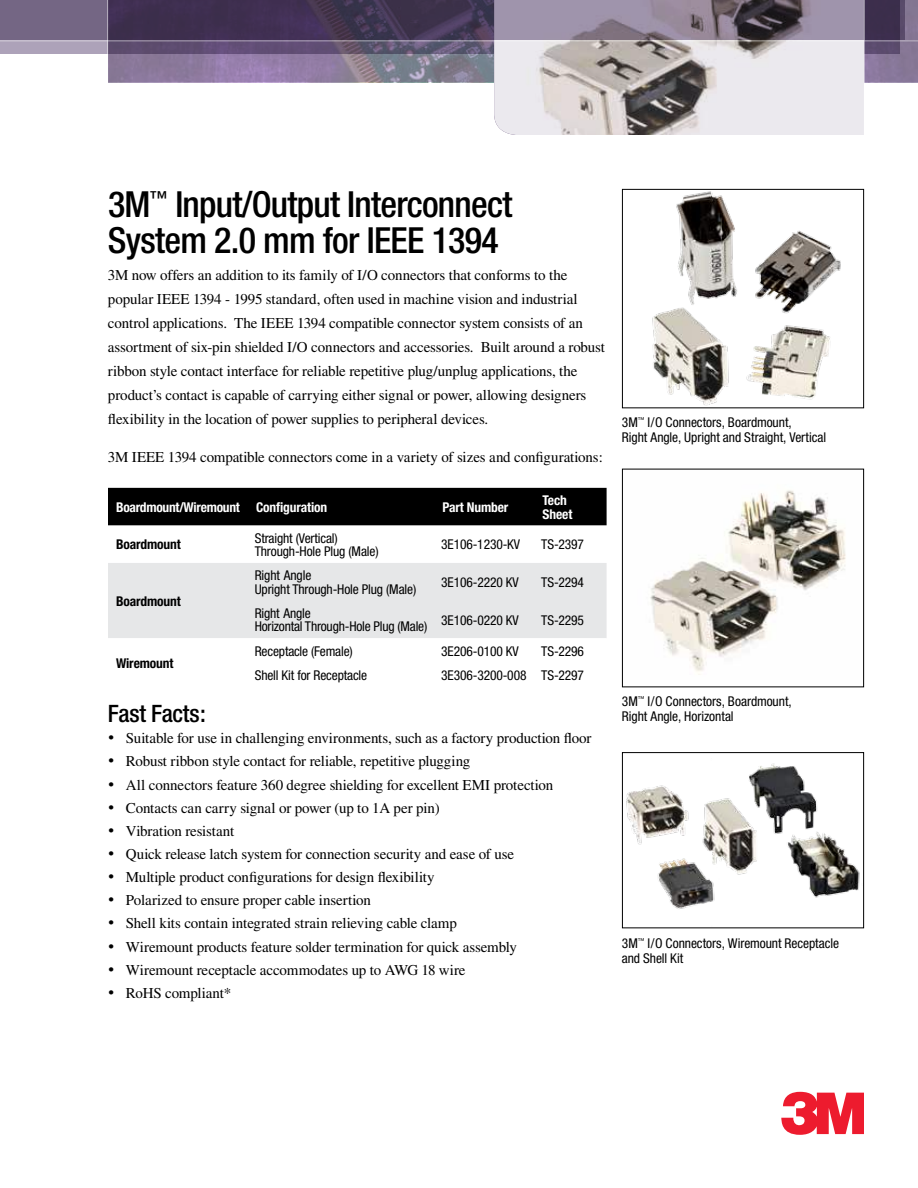
<style>
.page{position:relative;width:918px;height:1188px;background:#fff}
.page>*{position:absolute;margin:0;border:0;box-sizing:border-box;transform-origin:0 0}
.t1{font:500 condensed 36px/36px "Helvetica Neue";letter-spacing:-.02em;color:#000}
.t2{font:500 condensed 24px "Helvetica Neue";letter-spacing:-.01em;color:#000}
.t3{font:15px/24px "Times";letter-spacing:-.01em;color:#000}
.t4{font:condensed 13.5px/15px "Helvetica Neue";letter-spacing:-.01em;color:#000}
.t5{font:700 condensed 13.5px/13.5px "Helvetica Neue";letter-spacing:-.01em;color:#fff}
.t6{font:700 condensed 13.5px "Helvetica Neue";letter-spacing:-.01em;color:#000}
</style>
<div class="page">
<svg style="left:781px;top:1092px;width:83px;height:43px"></svg>
<svg style="left:0;top:41px;width:107px;height:13px"></svg>
<img style="left:108px;top:0;width:810px;height:82px">
<img style="left:494px;top:41px;width:370px;height:94px">
<svg style="left:0;top:0;width:905px;height:40px;background:#635670"></svg>
<hr style="left:107px;top:0;width:1px;height:86px;background:#fff">
<hr style="left:0;top:40px;width:918px;height:1px;background:#fff">
<hr style="left:864px;top:0;width:1px;height:147px;background:#fff">
<img style="left:652px;top:191px;width:189px;height:215px">
<div style="left:622px;top:189px;width:242px;height:219px;border:1px solid #000"></div>
<img style="left:650px;top:490px;width:196px;height:185px">
<div style="left:622px;top:469px;width:242px;height:218px;border:1px solid #000"></div>
<img style="left:626px;top:763px;width:234px;height:146px">
<div style="left:622px;top:752px;width:242px;height:176px;border:1px solid #000"></div>
<div style="left:108px;top:488px;width:499px;height:37px;background:#000"></div>
<div style="left:108px;top:563px;width:499px;height:75px;background:#e6e7e8"></div>
<h1 class="t1" style="left:108px;top:189px;width:406px">3M<sup>™</sup> Input/Output Interconnect<br>System 2.0 mm for IEEE 1394</h1>
<p class="t3" style="left:108px;top:265px;width:499px">3M now offers an addition to its family of I/O connectors that conforms to the popular IEEE 1394 - 1995 standard, often used in machine vision and industrial control applications. The IEEE 1394 compatible connector system consists of an assortment of six-pin shielded I/O connectors and accessories. Built around a robust ribbon style contact interface for reliable repetitive plug/unplug applications, the product’s contact is capable of carrying either signal or power, allowing designers flexibility in the location of power supplies to peripheral devices.</p>
<p class="t3" style="left:108px;top:446px;width:496px">3M IEEE 1394 compatible connectors come in a variety of sizes and configurations:</p>
<p class="t5" style="left:116px;top:501px;width:213px">Boardmount/Wiremount Configuration</p>
<p class="t5" style="left:443px;top:501px;width:67px">Part Number</p>
<p class="t5" style="left:543px;top:495px;width:31px">Tech<br>Sheet</p>
<p class="t6" style="left:116px;top:540px;width:66px">Boardmount</p>
<p class="t4" style="left:255px;top:532px;width:125px;line-height:13.5px">Straight (Vertical)<br>Through-Hole Plug (Male)</p>
<p class="t4" style="left:441px;top:538px;width:80px">3E106-1230-KV</p>
<p class="t4" style="left:541px;top:538px;width:44px">TS-2397</p>
<p class="t6" style="left:116px;top:596px;width:66px">Boardmount</p>
<p class="t4" style="left:255px;top:570px;width:163px;line-height:13.5px">Right Angle<br>Upright Through-Hole Plug (Male)</p>
<p class="t4" style="left:441px;top:576px;width:79px">3E106-2220 KV</p>
<p class="t4" style="left:541px;top:576px;width:44px">TS-2294</p>
<p class="t4" style="left:255px;top:608px;width:174px;line-height:13.5px">Right Angle<br>Horizontal Through-Hole Plug (Male)</p>
<p class="t4" style="left:441px;top:614px;width:79px">3E106-0220 KV</p>
<p class="t4" style="left:541px;top:614px;width:44px">TS-2295</p>
<p class="t6" style="left:116px;top:658px;width:59px">Wiremount</p>
<p class="t4" style="left:255px;top:644px;width:100px">Receptacle (Female)</p>
<p class="t4" style="left:441px;top:644px;width:79px">3E206-0100 KV</p>
<p class="t4" style="left:541px;top:644px;width:44px">TS-2296</p>
<p class="t4" style="left:255px;top:669px;width:114px">Shell Kit for Receptacle</p>
<p class="t4" style="left:441px;top:669px;width:144px">3E306-3200-008 TS-2297</p>
<h2 class="t2" style="left:108px;top:705px;width:99px">Fast Facts:</h2>
<p class="t3" style="left:108px;top:728px;width:485px">• Suitable for use in challenging environments, such as a factory production floor</p>
<p class="t3" style="left:108px;top:751px;width:364px">• Robust ribbon style contact for reliable, repetitive plugging</p>
<p class="t3" style="left:108px;top:774px;width:447px">• All connectors feature 360 degree shielding for excellent EMI protection</p>
<p class="t3" style="left:108px;top:797px;width:333px">• Contacts can carry signal or power (up to 1A per pin)</p>
<p class="t3" style="left:108px;top:820px;width:128px">• Vibration resistant</p>
<p class="t3" style="left:108px;top:843px;width:408px">• Quick release latch system for connection security and ease of use</p>
<p class="t3" style="left:108px;top:867px;width:328px">• Multiple product configurations for design flexibility</p>
<p class="t3" style="left:108px;top:890px;width:264px">• Polarized to ensure proper cable insertion</p>
<p class="t3" style="left:108px;top:913px;width:350px">• Shell kits contain integrated strain relieving cable clamp</p>
<p class="t3" style="left:108px;top:936px;width:411px">• Wiremount products feature solder termination for quick assembly</p>
<p class="t3" style="left:108px;top:959px;width:359px">• Wiremount receptacle accommodates up to AWG 18 wire</p>
<p class="t3" style="left:108px;top:982px;width:125px">• RoHS compliant*</p>
<p class="t4" style="left:622px;top:416px;width:206px">3M<sup>™</sup> I/O Connectors, Boardmount,<br>Right Angle, Upright and Straight, Vertical</p>
<p class="t4" style="left:622px;top:695px;width:171px">3M<sup>™</sup> I/O Connectors, Boardmount,<br>Right Angle, Horizontal</p>
<p class="t4" style="left:622px;top:937px;width:219px">3M<sup>™</sup> I/O Connectors, Wiremount Receptacle and Shell Kit</p>
</div>
